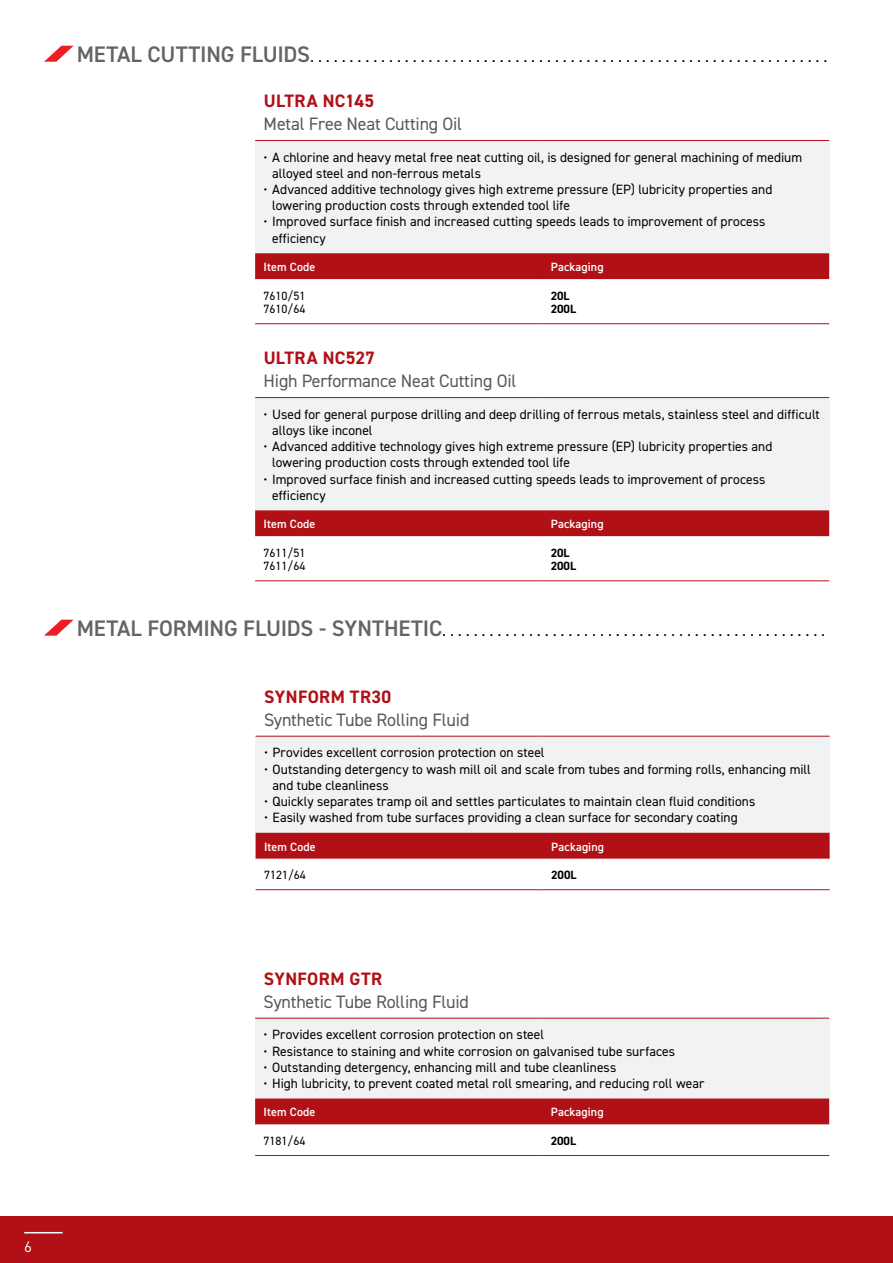
<style>
.page{position:relative;width:893px;height:1263px;background:#fff}
.page>*{position:absolute;margin:0;border:0;box-sizing:border-box;transform-origin:0 0}
.t1{font:300 22.5px "DIN2014";color:#000}
.t2{font:18px "DIN2014";letter-spacing:-.01em;color:#58595b}
.t3{font:700 18px "DIN2014";letter-spacing:.02em;color:#b11116}
.t4{font:15px "DIN Pro";color:#fff}
.t5{font:13.5px/16.2px "DIN2014";letter-spacing:.005em;color:#000}
.t6{font:600 12px "DIN2014";letter-spacing:.01em;color:#fff}
.t7{font:12px/13.5px "DIN2014";color:#000}
.t8{font:700 12px/13.5px "DIN2014";color:#000}
.s1{font-weight:600;color:#636466}
</style>
<div class="page">
<div style="left:255px;top:1018px;width:574px;height:80px;background:#f0f2f3"></div>
<div style="left:255px;top:1098px;width:574px;height:26px;background:#b11116"></div>
<hr style="left:255px;top:1018px;width:287px;height:1px;background:#b11116">
<hr style="left:542px;top:1018px;width:287px;height:1px;background:#b11116">
<hr style="left:255px;top:1155px;width:287px;height:1px;background:#b11116">
<hr style="left:542px;top:1155px;width:287px;height:1px;background:#b11116">
<div style="left:0;top:1216px;width:893px;height:47px;background:#b11116"></div>
<hr style="left:24px;top:1232px;width:39px;height:1px;background:#fff">
<div style="left:256px;top:736px;width:574px;height:97px;background:#f0f2f3"></div>
<div style="left:256px;top:833px;width:574px;height:26px;background:#b11116"></div>
<hr style="left:256px;top:736px;width:287px;height:1px;background:#b11116">
<hr style="left:543px;top:736px;width:287px;height:1px;background:#b11116">
<hr style="left:256px;top:889px;width:287px;height:1px;background:#b11116">
<hr style="left:543px;top:889px;width:287px;height:1px;background:#b11116">
<div style="left:255px;top:140px;width:574px;height:113px;background:#f0f2f3"></div>
<div style="left:255px;top:253px;width:574px;height:26px;background:#b11116"></div>
<hr style="left:255px;top:140px;width:287px;height:1px;background:#b11116">
<hr style="left:542px;top:140px;width:287px;height:1px;background:#b11116">
<hr style="left:255px;top:323px;width:287px;height:1px;background:#b11116">
<hr style="left:542px;top:323px;width:287px;height:1px;background:#b11116">
<div style="left:255px;top:398px;width:574px;height:112px;background:#f0f2f3"></div>
<div style="left:255px;top:510px;width:574px;height:26px;background:#b11116"></div>
<hr style="left:255px;top:397px;width:287px;height:1px;background:#b11116">
<hr style="left:542px;top:397px;width:287px;height:1px;background:#b11116">
<hr style="left:255px;top:580px;width:287px;height:1px;background:#b11116">
<hr style="left:542px;top:580px;width:287px;height:1px;background:#b11116">
<svg style="left:44px;top:46px;width:30px;height:16px"></svg>
<svg style="left:44px;top:620px;width:29px;height:16px"></svg>
<p class="t4" style="left:24px;top:1235px;width:9px">6</p>
<h1 class="t1" style="left:77px;top:40px;width:753px"><span class="s1">METAL CUTTING FLUIDS</span>..................................................................</h1>
<h2 class="t3" style="left:264px;top:89px;width:112px">ULTRA NC145</h2>
<h2 class="t2" style="left:264px;top:112px;width:200px">Metal Free Neat Cutting Oil</h2>
<p class="t5" style="left:272px;top:149px;width:532px;text-indent:-9px">• A chlorine and heavy metal free neat cutting oil, is designed for general machining of medium alloyed steel and non-ferrous metals</p>
<p class="t5" style="left:272px;top:181px;width:502px;text-indent:-9px">• Advanced additive technology gives high extreme pressure (EP) lubricity properties and lowering production costs through extended tool life</p>
<p class="t5" style="left:272px;top:213px;width:495px;text-indent:-9px">• Improved surface finish and increased cutting speeds leads to improvement of process efficiency</p>
<p class="t6" style="left:264px;top:259px;width:53px">Item Code</p>
<p class="t6" style="left:551px;top:259px;width:54px">Packaging</p>
<p class="t7" style="left:264px;top:288px;width:43px">7610/51<br>7610/64</p>
<p class="t8" style="left:551px;top:289px;width:27px">20L<br>200L</p>
<h2 class="t3" style="left:264px;top:346px;width:113px">ULTRA NC527</h2>
<h2 class="t2" style="left:264px;top:369px;width:254px">High Performance Neat Cutting Oil</h2>
<p class="t5" style="left:272px;top:406px;width:549px;text-indent:-9px">• Used for general purpose drilling and deep drilling of ferrous metals, stainless steel and difficult alloys like inconel</p>
<p class="t5" style="left:272px;top:438px;width:502px;text-indent:-9px">• Advanced additive technology gives high extreme pressure (EP) lubricity properties and lowering production costs through extended tool life</p>
<p class="t5" style="left:272px;top:470px;width:495px;text-indent:-9px">• Improved surface finish and increased cutting speeds leads to improvement of process efficiency</p>
<p class="t6" style="left:264px;top:516px;width:53px">Item Code</p>
<p class="t6" style="left:551px;top:516px;width:54px">Packaging</p>
<p class="t7" style="left:264px;top:546px;width:43px">7611/51<br>7611/64</p>
<p class="t8" style="left:551px;top:546px;width:27px">20L<br>200L</p>
<h1 class="t1" style="left:77px;top:614px;width:750px"><span class="s1">METAL FORMING FLUIDS - SYNTHETIC</span>.................................................</h1>
<h2 class="t3" style="left:264px;top:685px;width:129px">SYNFORM TR30</h2>
<h2 class="t2" style="left:264px;top:708px;width:207px">Synthetic Tube Rolling Fluid</h2>
<p class="t5" style="left:264px;top:744px;width:282px">• Provides excellent corrosion protection on steel</p>
<p class="t5" style="left:273px;top:760px;width:540px;text-indent:-9px">• Outstanding detergency to wash mill oil and scale from tubes and forming rolls, enhancing mill and tube cleanliness</p>
<p class="t5" style="left:264px;top:793px;width:493px">• Quickly separates tramp oil and settles particulates to maintain clean fluid conditions</p>
<p class="t5" style="left:264px;top:809px;width:475px">• Easily washed from tube surfaces providing a clean surface for secondary coating</p>
<p class="t6" style="left:264px;top:838px;width:53px">Item Code</p>
<p class="t6" style="left:551px;top:838px;width:54px">Packaging</p>
<p class="t7" style="left:264px;top:868px;width:43px">7121/64</p>
<p class="t8" style="left:551px;top:868px;width:27px">200L</p>
<h2 class="t3" style="left:264px;top:967px;width:120px">SYNFORM GTR</h2>
<h2 class="t2" style="left:264px;top:990px;width:207px">Synthetic Tube Rolling Fluid</h2>
<p class="t5" style="left:264px;top:1026px;width:282px">• Provides excellent corrosion protection on steel</p>
<p class="t5" style="left:264px;top:1042px;width:413px">• Resistance to staining and white corrosion on galvanised tube surfaces</p>
<p class="t5" style="left:264px;top:1059px;width:354px">• Outstanding detergency, enhancing mill and tube cleanliness</p>
<p class="t5" style="left:264px;top:1075px;width:442px">• High lubricity, to prevent coated metal roll smearing, and reducing roll wear</p>
<p class="t6" style="left:264px;top:1104px;width:53px">Item Code</p>
<p class="t6" style="left:551px;top:1104px;width:54px">Packaging</p>
<p class="t7" style="left:264px;top:1134px;width:43px">7181/64</p>
<p class="t8" style="left:551px;top:1134px;width:27px">200L</p>
</div>
